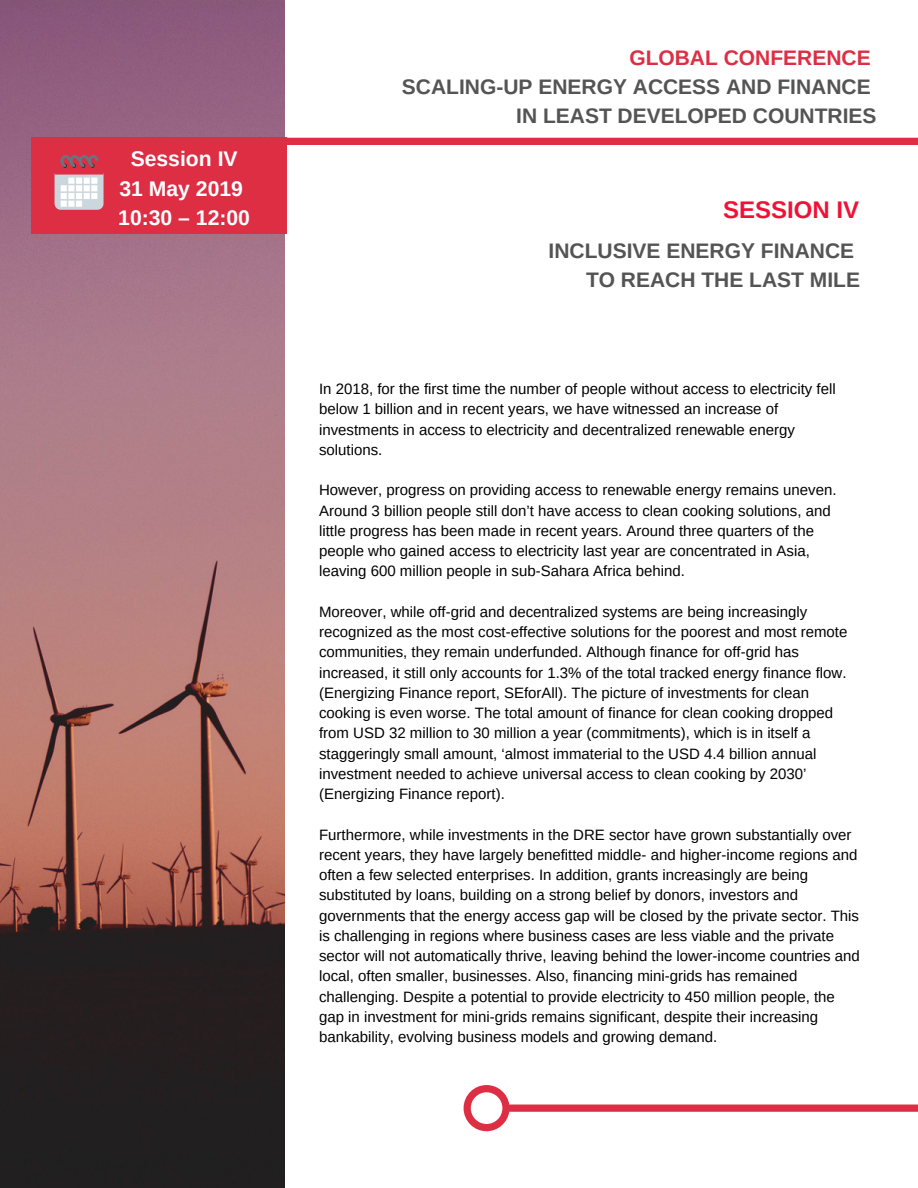
<style>
.page{position:relative;width:918px;height:1188px;background:#fff}
.page>*{position:absolute;margin:0;border:0;box-sizing:border-box;transform-origin:0 0}
.t1{font:700 24px "Arimo";color:#ef1236}
.t2{font:700 21.15px/29.5px "Arimo";color:#fff;text-align:center}
.t3{font:700 21px/29.2px "Arimo";color:#545454;text-align:right}
.t4{font:700 21px "Arimo";color:#dd2e44}
.t5{font:15px/20.2px "Arimo";color:#000}
</style>
<div class="page">
<svg style="left:464px;top:1085px;width:454px;height:46px"></svg>
<svg style="left:285px;top:137px;width:633px;height:8px;background:#df4155"></svg>
<img style="left:0;top:0;width:285px;height:1188px">
<div style="left:31px;top:138px;width:256px;height:96px;background:#dd2e44"></div>
<svg style="left:55px;top:155px;width:49px;height:55px"></svg>
<h2 class="t2" style="left:118px;top:144px;width:133px">Session IV<br>31 May 2019<br>10:30 – 12:00</h2>
<h3 class="t4" style="left:629px;top:46px;width:243px">GLOBAL CONFERENCE</h3>
<h3 class="t3" style="left:402px;top:72px;width:476px">SCALING-UP ENERGY ACCESS AND FINANCE<br>IN LEAST DEVELOPED COUNTRIES</h3>
<h1 class="t1" style="left:723px;top:196px;width:137px">SESSION IV</h1>
<h3 class="t3" style="left:549px;top:236px;width:313px">INCLUSIVE ENERGY FINANCE<br>TO REACH THE LAST MILE</h3>
<p class="t5" style="left:319px;top:379px;width:518px">In 2018, for the first time the number of people without access to electricity fell below 1 billion and in recent years, we have witnessed an increase of investments in access to electricity and decentralized renewable energy solutions.</p>
<p class="t5" style="left:319px;top:480px;width:519px">However, progress on providing access to renewable energy remains uneven.<br>Around 3 billion people still don’t have access to clean cooking solutions, and little progress has been made in recent years. Around three quarters of the people who gained access to electricity last year are concentrated in Asia, leaving 600 million people in sub-Sahara Africa behind.</p>
<p class="t5" style="left:319px;top:601px;width:530px">Moreover, while off-grid and decentralized systems are being increasingly recognized as the most cost-effective solutions for the poorest and most remote communities, they remain underfunded. Although finance for off-grid has increased, it still only accounts for 1.3% of the total tracked energy finance flow. (Energizing Finance report, SEforAll). The picture of investments for clean cooking is even worse. The total amount of finance for clean cooking dropped from USD 32 million to 30 million a year (commitments), which is in itself a staggeringly small amount, ‘almost immaterial to the USD 4.4 billion annual investment needed to achieve universal access to clean cooking by 2030’ (Energizing Finance report).</p>
<p class="t5" style="left:319px;top:824px;width:542px">Furthermore, while investments in the DRE sector have grown substantially over recent years, they have largely benefitted middle- and higher-income regions and often a few selected enterprises. In addition, grants increasingly are being substituted by loans, building on a strong belief by donors, investors and governments that the energy access gap will be closed by the private sector. This is challenging in regions where business cases are less viable and the private sector will not automatically thrive, leaving behind the lower-income countries and local, often smaller, businesses. Also, financing mini-grids has remained challenging. Despite a potential to provide electricity to 450 million people, the gap in investment for mini-grids remains significant, despite their increasing bankability, evolving business models and growing demand.</p>
</div>
